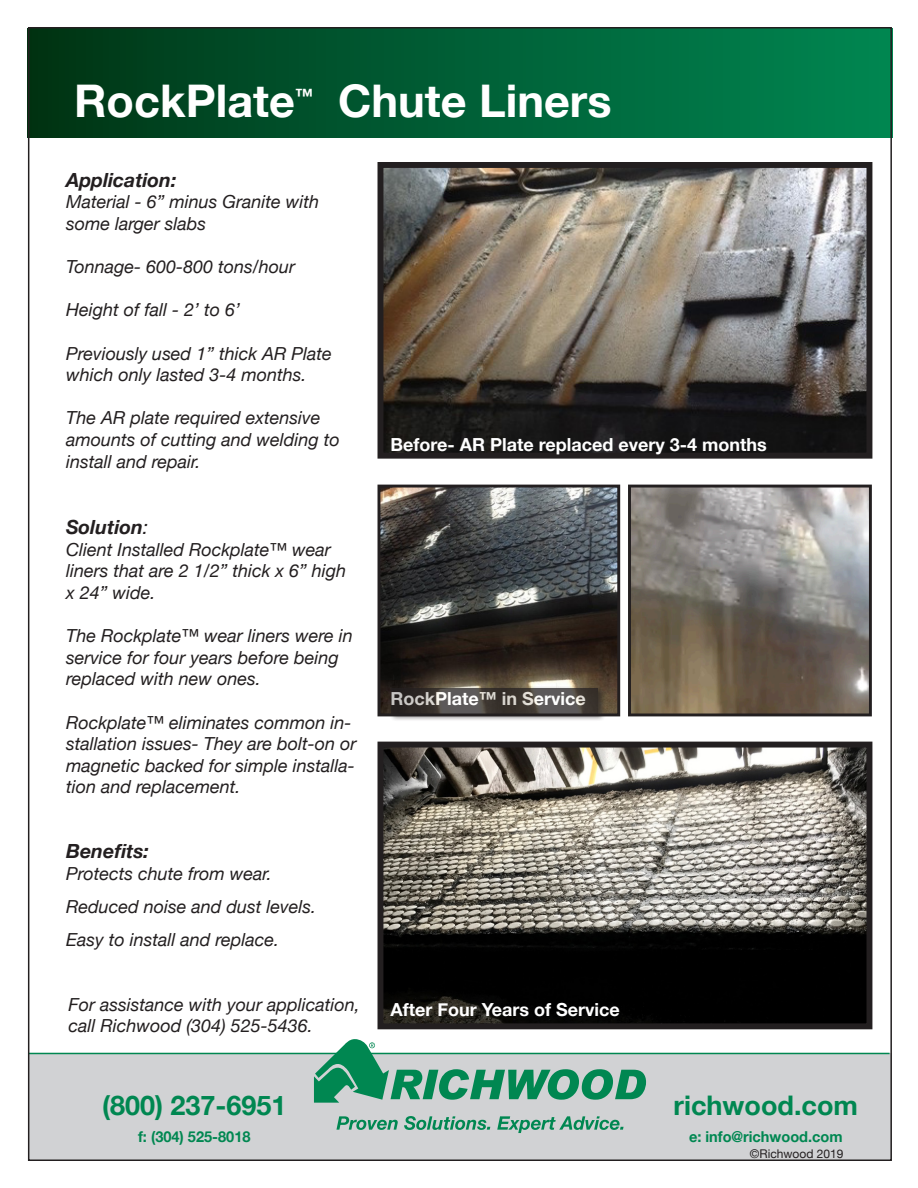
<style>
.page{position:relative;width:918px;height:1188px;background:#fff}
.page>*{position:absolute;margin:0;border:0;box-sizing:border-box;transform-origin:0 0}
.t1{font:700 45px "Helvetica Neue";color:#fff}
.t2{font:700 27px "Helvetica Neue";color:#008751}
.t3{font:italic 700 19.5px "Helvetica Neue";color:#231f20}
.t4{font:700 18.3px "Helvetica Neue";color:#fff}
.t5{font:italic 18px/21.6px "Helvetica Neue";color:#231f20}
.t6{font:700 18px "Helvetica Neue";color:#fff}
.t7{font:700 15px "Helvetica Neue";color:#008751}
.t8{font:12px "Helvetica Neue";color:#231f20}
.s1{font-weight:400}
</style>
<div class="page">
<div style="left:28px;top:1053px;width:864px;height:107px;background:#d1d2d4"></div>
<div style="left:28px;top:28px;width:864px;height:110px;background:linear-gradient(to right,#003516,#008753)"></div>
<img style="left:385px;top:169px;width:480px;height:283px">
<div style="left:378px;top:162px;width:494px;height:297px;border:6px solid #231f20"></div>
<img style="left:382px;top:489px;width:234px;height:223px">
<div style="left:378px;top:485px;width:242px;height:231px;border:3px solid #231f20"></div>
<hr style="left:28px;top:1053px;width:862px;height:1px;background:#008751">
<svg style="left:314px;top:1039px;width:332px;height:64px"></svg>
<svg style="left:336px;top:1116px;width:62px;height:14px"></svg>
<svg style="left:404px;top:1116px;width:86px;height:14px"></svg>
<svg style="left:497px;top:1116px;width:127px;height:17px"></svg>
<img style="left:632px;top:489px;width:236px;height:223px">
<div style="left:628px;top:485px;width:244px;height:231px;border:3px solid #231f20"></div>
<img style="left:385px;top:749px;width:480px;height:273px">
<div style="left:378px;top:742px;width:494px;height:287px;border:6px solid #231f20"></div>
<div style="left:389px;top:686px;width:217px;height:36px;background:#231f20;opacity:.91"></div>
<svg style="left:391px;top:688px;width:207px;height:25px;background:#45403d"></svg>
<p class="t1" style="left:74px;top:66px;width:222px">RockPlate</p>
<p class="t4" style="left:295px;top:81px;width:20px">™</p>
<p class="t1" style="left:338px;top:66px;width:275px">Chute Liners</p>
<p class="t3" style="left:66px;top:165px;width:112px">Application:</p>
<p class="t5" style="left:66px;top:192px;width:255px">Material - 6” minus Granite with some larger slabs</p>
<p class="t5" style="left:66px;top:257px;width:231px">Tonnage- 600-800 tons/hour</p>
<p class="t5" style="left:66px;top:300px;width:176px">Height of fall - 2’ to 6’</p>
<p class="t5" style="left:66px;top:343px;width:267px">Previously used 1” thick AR Plate which only lasted 3-4 months.</p>
<p class="t5" style="left:66px;top:408px;width:275px">The AR plate required extensive amounts of cutting and welding to install and repair.</p>
<p class="t3" style="left:66px;top:512px;width:84px">Solution<span class="s1">:</span></p>
<p class="t5" style="left:66px;top:540px;width:266px">Client Installed Rockplate™ wear</p>
<p class="t5" style="left:66px;top:561px;width:282px">liners that are 2 1/2” thick x 6” high</p>
<p class="t5" style="left:66px;top:583px;width:91px">x 24” wide.</p>
<p class="t5" style="left:66px;top:626px;width:288px">The Rockplate™ wear liners were in service for four years before being replaced with new ones.</p>
<p class="t5" style="left:66px;top:712px;width:292px">Rockplate™ eliminates common in&shy;stallation issues- They are bolt-on or magnetic backed for simple installa&shy;tion and replacement.</p>
<p class="t3" style="left:66px;top:836px;width:85px">Benefits:</p>
<p class="t5" style="left:66px;top:864px;width:207px">Protects chute from wear.</p>
<p class="t5" style="left:66px;top:897px;width:252px">Reduced noise and dust levels.</p>
<p class="t5" style="left:66px;top:930px;width:215px">Easy to install and replace.</p>
<p class="t6" style="left:391px;top:431px;width:378px">Before- AR Plate replaced every 3-4 months</p>
<p class="t6" style="left:391px;top:685px;width:197px">RockPlate™ in Service</p>
<p class="t5" style="left:68px;top:995px;width:293px">For assistance with your application,</p>
<p class="t6" style="left:391px;top:995px;width:231px">After Four Years of Service</p>
<p class="t5" style="left:68px;top:1016px;width:246px">call Richwood (304) 525-5436.</p>
<p class="t2" style="left:102px;top:1085px;width:186px">(800) 237-6951</p>
<p class="t7" style="left:138px;top:1125px;width:114px">f: (304) 525-8018</p>
<p class="t2" style="left:674px;top:1085px;width:186px">richwood.com</p>
<p class="t7" style="left:689px;top:1125px;width:155px">e: info@richwood.com</p>
<p class="t8" style="left:750px;top:1145px;width:95px">©Richwood 2019</p>
</div>
